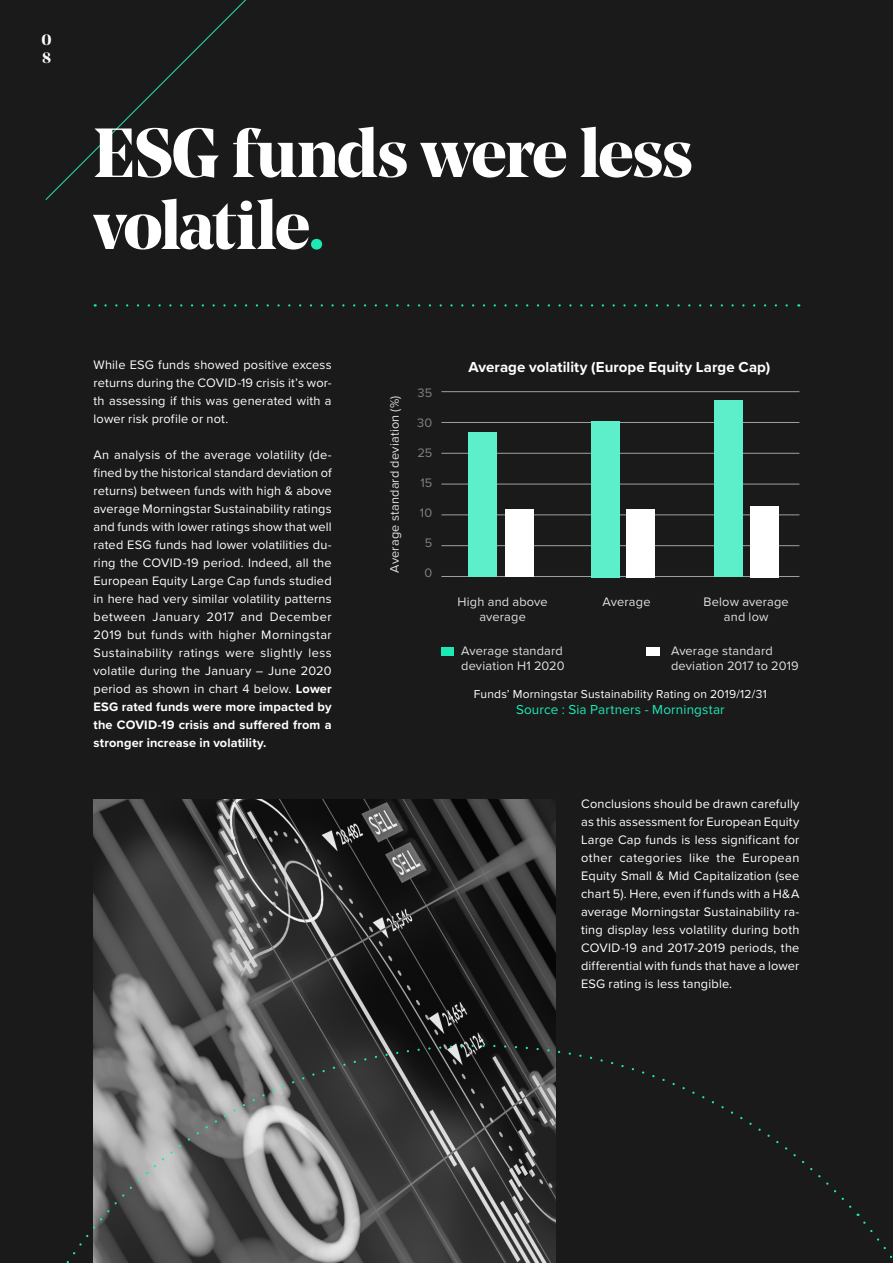
<style>
.page{position:relative;width:893px;height:1263px;background:#1a1a1a}
.page>*{position:absolute;margin:0;border:0;box-sizing:border-box;transform-origin:0 0}
.t1{font:700 69px/72px "Noe Display";letter-spacing:-.03em;color:#fff}
.t2{font:700 15px "Proxima Nova";letter-spacing:.005em;color:#fff}
.t3{font:700 15px/17.5px "Noe Display";color:#fff}
.t4{font:13.5px "Proxima Nova";letter-spacing:.01em;color:#1de9b6}
.t5{font:12.75px/18px "Proxima Nova";letter-spacing:.015em;color:#fff;text-align:justify}
.t6{font:12.75px/15px "Proxima Nova";letter-spacing:.015em;color:#e0e0e0}
.t7{font:12.75px "Proxima Nova";color:#818182}
.t8{font:12px "Proxima Nova";letter-spacing:.015em;color:#fff}
.s1{color:#1de9b6}
.s2{font-weight:700}
</style>
<div class="page">
<img style="left:94px;top:799px;width:462px;height:136px">
<div style="left:647px;top:647px;width:13px;height:8px;background:#fff"></div>
<div style="left:441px;top:647px;width:13px;height:8px;background:#1de9b6"></div>
<hr style="left:441px;top:391px;width:358px;height:1px;background:#a1a0a0">
<hr style="left:441px;top:422px;width:358px;height:1px;background:#a1a0a0">
<hr style="left:441px;top:453px;width:358px;height:1px;background:#a1a0a0">
<hr style="left:441px;top:484px;width:358px;height:1px;background:#a1a0a0">
<hr style="left:441px;top:514px;width:358px;height:1px;background:#a1a0a0">
<hr style="left:441px;top:545px;width:358px;height:1px;background:#a1a0a0">
<hr style="left:441px;top:576px;width:358px;height:1px;background:#a1a0a0">
<div style="left:469px;top:432px;width:28px;height:144px;background:#5cefca"></div>
<div style="left:592px;top:421px;width:28px;height:156px;background:#5cefca"></div>
<div style="left:506px;top:509px;width:28px;height:67px;background:#fff"></div>
<div style="left:626px;top:509px;width:29px;height:68px;background:#fff"></div>
<div style="left:751px;top:506px;width:28px;height:71px;background:#fff"></div>
<div style="left:714px;top:400px;width:28px;height:177px;background:#5cefca"></div>
<svg style="left:45px;top:0;width:201px;height:200px"></svg>
<div style="left:0;top:935px;width:893px;height:328px;background:#000;opacity:.28"></div>
<svg style="left:148px;top:991px;width:705px;height:219px"></svg>
<svg style="left:0;top:1172px;width:148px;height:91px"></svg>
<svg style="left:816px;top:1214px;width:77px;height:49px"></svg>
<svg style="left:105px;top:304px;width:694px;height:3px"></svg>
<p class="t3" style="left:42px;top:31px;width:12px">0<br>0</p>
<h1 class="t1" style="left:94px;top:116px;width:601px">ESG funds were less volatile<span class="s1">.</span></h1>
<p class="t5" style="left:94px;top:355px;width:240px">While ESG funds showed positive excess returns during the COVID-19 crisis it’s wor&shy;th assessing if this was generated with a lower risk profile or not.</p>
<p class="t5" style="left:94px;top:445px;width:240px">An analysis of the average volatility (de&shy;fined by the historical standard deviation of returns) between funds with high &amp; above average Morningstar Sustainability ratings and funds with lower ratings show that well rated ESG funds had lower volatilities du&shy;ring the COVID-19 period. Indeed, all the European Equity Large Cap funds studied in here had very similar volatility patterns between January 2017 and December 2019 but funds with higher Morningstar Sustainability ratings were slightly less volatile during the January – June 2020 period as shown in chart 4 below. <span class="s2">Lower ESG rated funds were more impacted by the COVID-19 crisis and suffered from a stronger increase in volatility.</span></p>
<p class="t6" style="left:387px;top:572px;width:178px;rotate:-90deg">Average standard deviation (%)</p>
<p class="t7" style="left:418px;top:383px;width:16px">35</p>
<p class="t7" style="left:417px;top:413px;width:17px">30</p>
<p class="t7" style="left:417px;top:443px;width:16px">25</p>
<p class="t7" style="left:420px;top:473px;width:14px">15</p>
<p class="t7" style="left:420px;top:503px;width:14px">10</p>
<p class="t7" style="left:425px;top:533px;width:9px">5</p>
<p class="t7" style="left:425px;top:563px;width:9px">0</p>
<p class="t2" style="left:469px;top:356px;width:303px">Average volatility (Europe Equity Large Cap)</p>
<p class="t6" style="left:603px;top:594px;width:49px">Average</p>
<p class="t6" style="left:458px;top:594px;width:92px;text-align:center">High and above average</p>
<p class="t6" style="left:704px;top:594px;width:87px;text-align:center">Below average and low</p>
<p class="t6" style="left:461px;top:643px;width:105px">Average standard deviation H1 2020</p>
<p class="t6" style="left:671px;top:643px;width:129px">Average standard deviation 2017 to 2019</p>
<p class="t8" style="left:474px;top:685px;width:294px">Funds’ Morningstar Sustainability Rating on 2019/12/31</p>
<p class="t4" style="left:516px;top:699px;width:210px">Source : Sia Partners - Morningstar</p>
<p class="t5" style="left:581px;top:794px;width:220px">Conclusions should be drawn carefully as this assessment for European Equity Large Cap funds is less significant for other categories like the European Equity Small &amp; Mid Capitalization (see chart 5). Here, even if funds with a H&amp;A average Morningstar Sustainability ra&shy;ting display less volatility during both COVID-19 and 2017-2019 periods, the differential with funds that have a lower ESG rating is less tangible.</p>
</div>
